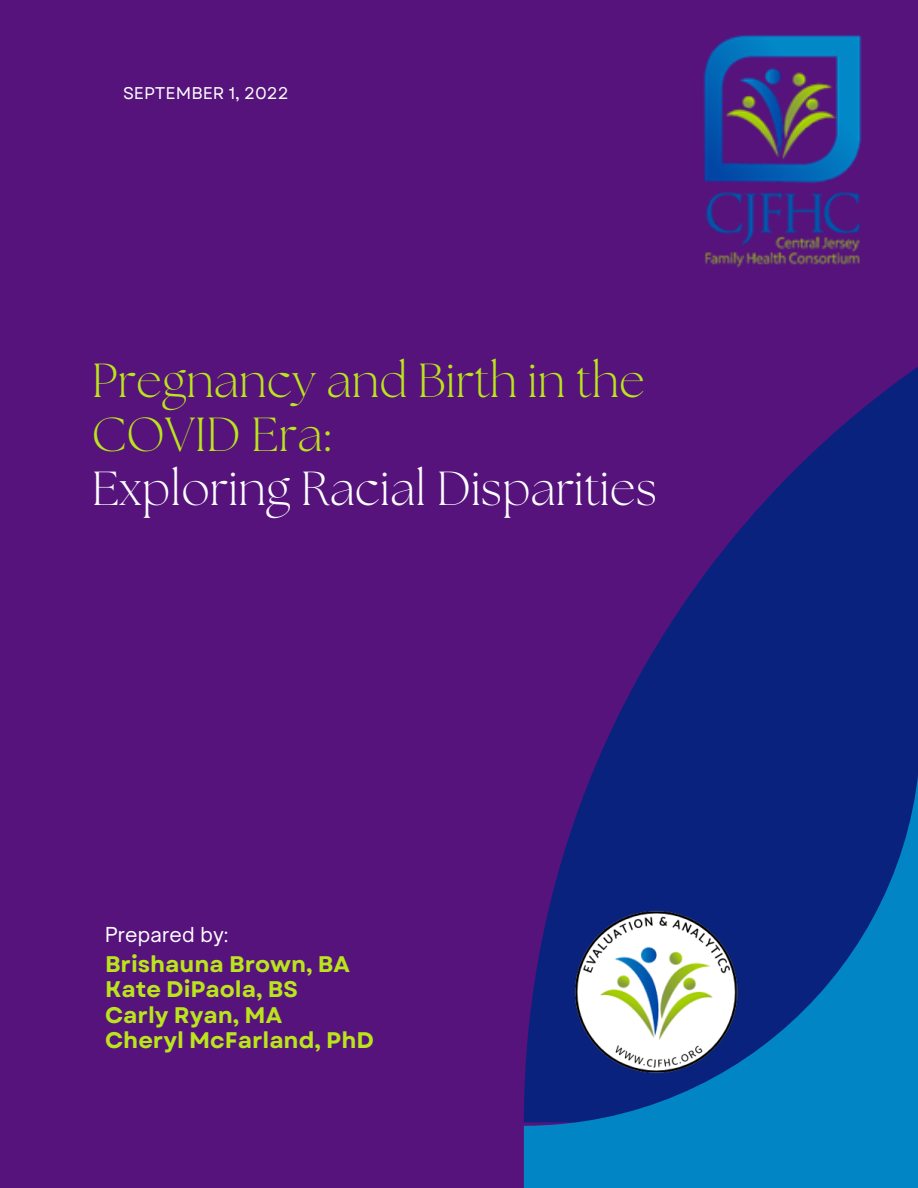
<style>
.page{position:relative;width:918px;height:1188px;background:#56137c}
.page>*{position:absolute;margin:0;border:0;box-sizing:border-box;transform-origin:0 0}
.t1{font:300 47.7px/54px "The Seasons";color:#bae51b}
.t2{font:300 47.7px "The Seasons";color:#fff}
.t3{font:700 22.5px/25.3px "Garet";color:#bae51b}
.t4{font:19.8px "Open Sauce One";letter-spacing:.01em;color:#fff}
.t5{font:16.95px "Garet";color:#fff}
</style>
<div class="page">
<svg style="left:612px;top:367px;width:306px;height:362px;fill:#09227d"></svg>
<svg style="left:524px;top:729px;width:394px;height:459px;background:#0c4698"></svg>
<img style="left:568px;top:905px;width:176px;height:168px">
<img style="left:703px;top:35px;width:159px;height:233px">
<p class="t5" style="left:123px;top:81px;width:167px">SEPTEMBER 1, 2022</p>
<h1 class="t1" style="left:92px;top:358px;width:555px">Pregnancy and Birth in the<br>COVID Era:</h1>
<h1 class="t2" style="left:92px;top:467px;width:566px">Exploring Racial Disparities</h1>
<p class="t4" style="left:105px;top:922px;width:125px">Prepared by:</p>
<p class="t3" style="left:105px;top:952px;width:270px">Brishauna Brown, BA<br>Kate DiPaola, BS<br>Carly Ryan, MA<br>Cheryl McFarland, PhD</p>
</div>
